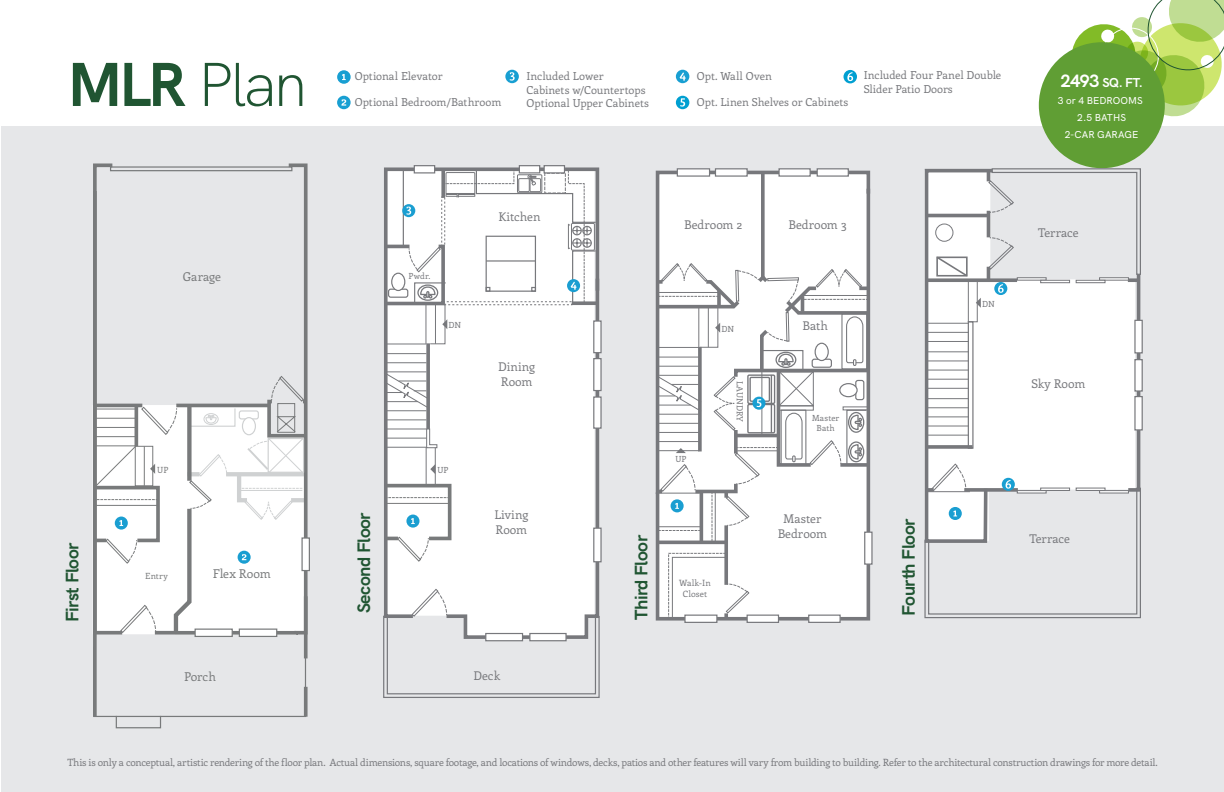
<style>
.page{position:relative;width:1224px;height:792px;background:#fff}
.page>*{position:absolute;margin:0;border:0;box-sizing:border-box;transform-origin:0 0}
.t1{font:300 61.8px "HK Grotesk";color:#205532}
.t2{font:700 18px "HK Grotesk";letter-spacing:-.03em;color:#205532}
.t3{font:13px "HK Grotesk Bold Legacy";color:#fff}
.t4{font:12.2px "Enriqueta";letter-spacing:-.005em;color:#787a7b}
.t5{font:12px/14.4px "Enriqueta";color:#77787c}
.t6{font:11px/13.2px "Enriqueta";color:#77787c}
.t7{font:10px "Enriqueta";letter-spacing:-.02em;color:#77787c}
.t8{font:500 10px/17px "HK Grotesk";color:#fff;text-align:center}
.t9{font:8.7px/10.4px "Enriqueta";letter-spacing:.01em;color:#77787c;text-align:center}
.t10{font:8.5px "Enriqueta";letter-spacing:.015em;color:#77787c}
.t11{font:8.5px "Enriqueta";letter-spacing:.015em;color:#787a7b}
.t12{font:8.4px/10.1px "Enriqueta";letter-spacing:.015em;color:#77787c;text-align:center}
.s1{font-weight:700}
.s2{font-size:18px}
</style>
<div class="page">
<div style="left:1px;top:126px;width:1223px;height:666px;background:#e6e7e9"></div>
<svg style="left:1068px;top:0;width:155px;height:116px"></svg>
<div style="left:1039px;top:42px;width:126px;height:126px;background:#609e34;border-radius:50%"></div>
<div style="left:337px;top:70px;width:14px;height:14px;background:#189fd2;border-radius:50%"></div>
<svg style="left:342px;top:74px;width:4px;height:6px"></svg>
<div style="left:337px;top:96px;width:14px;height:13px;background:#189fd2;border-radius:50%"></div>
<svg style="left:341px;top:99px;width:5px;height:7px"></svg>
<div style="left:505px;top:70px;width:14px;height:13px;background:#189fd2;border-radius:50%"></div>
<svg style="left:510px;top:72px;width:5px;height:9px"></svg>
<div style="left:676px;top:70px;width:13px;height:13px;background:#189fd2;border-radius:50%"></div>
<svg style="left:680px;top:72px;width:6px;height:9px"></svg>
<div style="left:676px;top:96px;width:13px;height:13px;background:#009fd1;border-radius:50%"></div>
<svg style="left:680px;top:98px;width:5px;height:9px"></svg>
<div style="left:844px;top:70px;width:13px;height:13px;background:#009fd1;border-radius:50%"></div>
<svg style="left:847px;top:72px;width:6px;height:9px"></svg>
<div style="left:677px;top:168px;width:33px;height:9px;background:#919296"></div>
<div style="left:715px;top:168px;width:33px;height:9px;background:#919296"></div>
<svg style="left:778px;top:168px;width:33px;height:1px"></svg>
<div style="left:817px;top:168px;width:32px;height:9px;background:#919296"></div>
<div style="left:864px;top:532px;width:9px;height:33px;background:#a6a7aa"></div>
<svg style="left:808px;top:622px;width:33px;height:1px"></svg>
<div style="left:747px;top:615px;width:32px;height:8px;background:#7a7b7f"></div>
<div style="left:684px;top:615px;width:34px;height:8px;background:#7a7b7f"></div>
<div style="left:1134px;top:320px;width:9px;height:34px;background:#8e8f92"></div>
<div style="left:1134px;top:359px;width:9px;height:33px;background:#8e8f92"></div>
<div style="left:1134px;top:396px;width:9px;height:35px;background:#8e8f92"></div>
<div style="left:414px;top:165px;width:21px;height:9px;background:#7f8084"></div>
<div style="left:519px;top:165px;width:21px;height:9px;background:#7f8084"></div>
<div style="left:544px;top:165px;width:21px;height:9px;background:#7f8084"></div>
<div style="left:593px;top:320px;width:9px;height:33px;background:#9fa0a4"></div>
<div style="left:593px;top:358px;width:9px;height:33px;background:#9fa0a4"></div>
<svg style="left:601px;top:396px;width:1px;height:33px"></svg>
<div style="left:593px;top:528px;width:9px;height:34px;background:#9fa0a4"></div>
<svg style="left:655px;top:169px;width:217px;height:453px;background:#ebecec"></svg>
<div style="left:301px;top:537px;width:9px;height:34px;background:#797b7c"></div>
<svg style="left:93px;top:644px;width:214px;height:74px"></svg>
<div style="left:116px;top:715px;width:45px;height:13px;border:1px solid #787a7b"></div>
<svg style="left:304px;top:637px;width:4px;height:21px"></svg>
<svg style="left:304px;top:687px;width:4px;height:30px"></svg>
<svg style="left:93px;top:163px;width:216px;height:474px"></svg>
<svg style="left:383px;top:166px;width:218px;height:532px;background:#eeeff0"></svg>
<hr style="left:386px;top:503px;width:64px;height:1px;background:#787a7b">
<svg style="left:924px;top:167px;width:218px;height:452px"></svg>
<h1 class="t1" style="left:67px;top:36px;width:242px"><span class="s1">MLR</span> Plan</h1>
<p class="t4" style="left:183px;top:268px;width:40px">Garage</p>
<h2 class="t2" style="left:58px;top:622px;width:81px;rotate:-90deg">First Floor</h2>
<p class="t11" style="left:157px;top:464px;width:13px">UP</p>
<p class="t11" style="left:145px;top:570px;width:24px">Entry</p>
<p class="t4" style="left:213px;top:565px;width:60px">Flex Room</p>
<p class="t4" style="left:184px;top:669px;width:33px">Porch</p>
<p class="t6" style="left:355px;top:69px;width:89px">Optional Elevator</p>
<p class="t6" style="left:355px;top:95px;width:148px">Optional Bedroom/Bathroom</p>
<p class="t6" style="left:527px;top:69px;width:124px">Included Lower<br>Cabinets w/Countertops<br>Optional Upper Cabinets</p>
<p class="t6" style="left:697px;top:69px;width:77px">Opt. Wall Oven</p>
<p class="t6" style="left:697px;top:95px;width:153px">Opt. Linen Shelves or Cabinets</p>
<p class="t6" style="left:864px;top:68px;width:139px">Included Four Panel Double<br>Slider Patio Doors</p>
<h3 class="t3" style="left:1060px;top:72px;width:84px"><span class="s2">2493</span> SQ. FT.</h3>
<p class="t8" style="left:1058px;top:91px;width:87px">3 or 4 BEDROOMS<br>2.5 BATHS<br>2-CAR GARAGE</p>
<h2 class="t2" style="left:350px;top:613px;width:103px;rotate:-90deg">Second Floor</h2>
<p class="t12" style="left:409px;top:270px;width:23px">Pwdr.</p>
<p class="t12" style="left:449px;top:320px;width:14px">DN</p>
<p class="t12" style="left:437px;top:465px;width:12px">UP</p>
<p class="t5" style="left:499px;top:208px;width:44px">Kitchen</p>
<p class="t5" style="left:498px;top:359px;width:38px">Dining<br>Room</p>
<p class="t5" style="left:494px;top:507px;width:36px">Living<br>Room</p>
<p class="t5" style="left:474px;top:668px;width:28px">Deck</p>
<p class="t5" style="left:684px;top:217px;width:59px">Bedroom 2</p>
<p class="t5" style="left:788px;top:217px;width:60px">Bedroom 3</p>
<p class="t12" style="left:675px;top:453px;width:12px">UP</p>
<p class="t12" style="left:721px;top:323px;width:14px">DN</p>
<p class="t10" style="left:746px;top:381px;width:42px;rotate:90deg">LAUNDRY</p>
<h2 class="t2" style="left:627px;top:620px;width:86px;rotate:-90deg">Third Floor</h2>
<p class="t9" style="left:679px;top:578px;width:33px">Walk-In<br>Closet</p>
<p class="t5" style="left:803px;top:318px;width:27px">Bath</p>
<p class="t12" style="left:812px;top:413px;width:29px">Master<br>Bath</p>
<p class="t5" style="left:778px;top:511px;width:51px;text-align:center">Master<br>Bedroom</p>
<h2 class="t2" style="left:895px;top:616px;width:99px;rotate:-90deg">Fourth Floor</h2>
<p class="t12" style="left:982px;top:298px;width:14px">DN</p>
<p class="t5" style="left:1038px;top:225px;width:42px">Terrace</p>
<p class="t5" style="left:1031px;top:376px;width:56px">Sky Room</p>
<p class="t5" style="left:1029px;top:531px;width:42px">Terrace</p>
<p class="t7" style="left:67px;top:755px;width:1092px">This is only a conceptual, artistic rendering of the floor plan. Actual dimensions, square footage, and locations of windows, decks, patios and other features will vary from building to building. Refer to the architectural construction drawings for more detail.</p>
</div>
